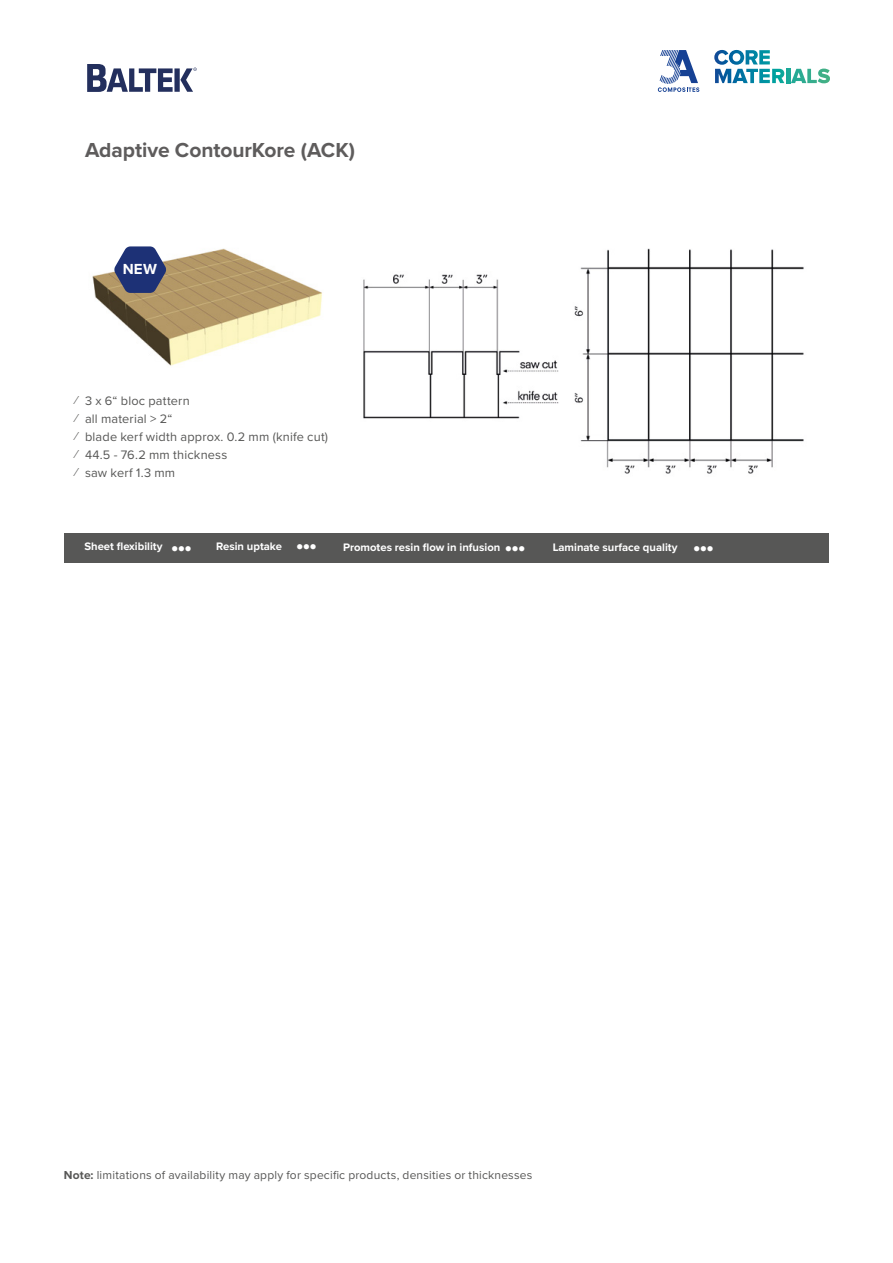
<style>
.page{position:relative;width:893px;height:1263px;background:#fff}
.page>*{position:absolute;margin:0;border:0;box-sizing:border-box;transform-origin:0 0}
.t1{font:700 21px "Proxima Nova";letter-spacing:-.005em;color:#5e5c5c}
.t2{font:700 15.15px "Proxima Nova";color:#fff}
.t3{font:12.75px/18px "Proxima Nova";letter-spacing:.015em;color:#575756}
.t4{font:12px/18px "Proxima Nova";letter-spacing:.015em;color:#575756;text-align:justify}
.t5{font:700 11.25px "Proxima Nova";color:#fff}
.t6{font:9px "Wingdings";color:#fff}
.s1{font-weight:700}
</style>
<div class="page">
<img style="left:574px;top:248px;width:230px;height:226px">
<img style="left:363px;top:274px;width:196px;height:145px">
<img style="left:92px;top:248px;width:230px;height:118px">
<div style="left:64px;top:533px;width:764px;height:30px;background:#575756"></div>
<svg style="left:114px;top:246px;width:52px;height:47px;background:#4a5584"></svg>
<svg style="left:87px;top:64px;width:110px;height:28px"></svg>
<svg style="left:714px;top:50px;width:70px;height:33px"></svg>
<hr style="left:786px;top:69px;width:4px;height:14px;background:#1aa898">
<svg style="left:791px;top:69px;width:39px;height:14px"></svg>
<svg style="left:658px;top:50px;width:41px;height:42px"></svg>
<h1 class="t1" style="left:85px;top:137px;width:272px">Adaptive ContourKore (ACK)</h1>
<p class="t2" style="left:123px;top:260px;width:36px">NEW</p>
<p class="t4" style="left:76px;top:391px;width:3px">⁄ ⁄ ⁄ ⁄ ⁄</p>
<p class="t3" style="left:85px;top:392px;width:245px">3 x 6“ bloc pattern<br>all material &gt; 2“<br>blade kerf width approx. 0.2 mm (knife cut)<br>44.5 - 76.2 mm thickness<br>saw kerf 1.3 mm</p>
<p class="t5" style="left:84px;top:540px;width:109px">Sheet flexibility ●●●</p>
<p class="t5" style="left:216px;top:539px;width:67px">Resin uptake</p>
<p class="t6" style="left:296px;top:542px;width:22px">●●●</p>
<p class="t5" style="left:343px;top:540px;width:184px">Promotes resin flow in infusion ●●●</p>
<p class="t5" style="left:553px;top:540px;width:126px">Laminate surface quality</p>
<p class="t6" style="left:693px;top:544px;width:22px">●●●</p>
<p class="t4" style="left:64px;top:1166px;width:470px"><span class="s1">Note:</span> limitations of availability may apply for specific products, densities or thicknesses</p>
</div>
